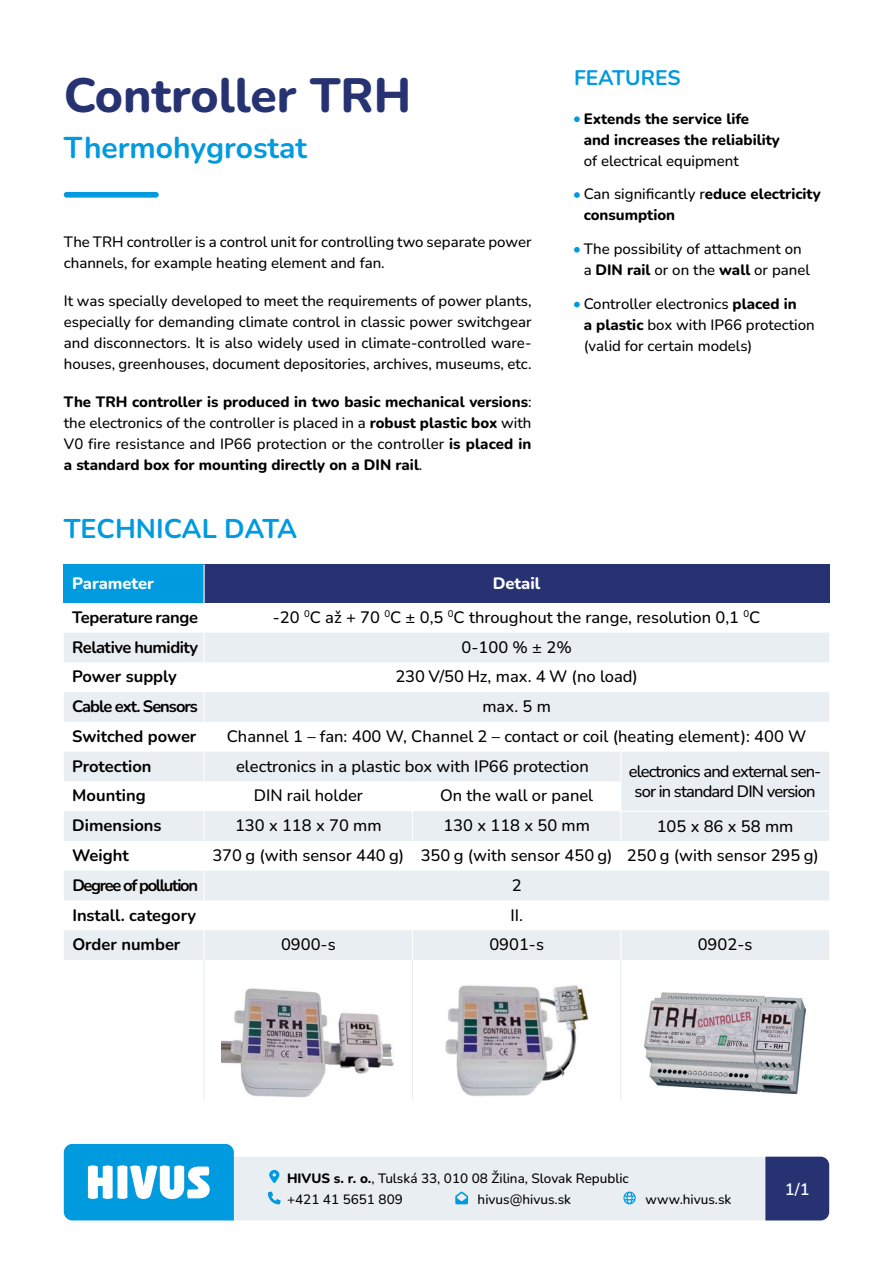
<style>
.page{position:relative;width:893px;height:1263px;background:#fff}
.page>*{position:absolute;margin:0;border:0;box-sizing:border-box;transform-origin:0 0}
.t1{font:800 48px "Nunito";color:#263272}
.t2{font:700 30px "Nunito";color:#009adf}
.t3{font:700 27px "Nunito";color:#009adf}
.t4{font:700 21px "Nunito";color:#009adf}
.t5{font:500 16.5px "Nunito";color:#000}
.t6{font:700 16.5px "Nunito";letter-spacing:-.01em;color:#000}
.t7{font:500 16.5px "Nunito";letter-spacing:-.05em;color:#000}
.t8{font:700 16.5px "Nunito";letter-spacing:-.08em;color:#000}
.t9{font:700 16.5px "Nunito";letter-spacing:-.03em;color:#000}
.t10{font:700 16.5px "Nunito";letter-spacing:-.06em;color:#000}
.t11{font:800 16.5px "Nunito";color:#fff}
.t12{font:600 16.5px "Nunito";color:#fff}
.t13{font:500 15px/21px "Nunito";color:#000}
.t14{font:800 15px/21px "Nunito";color:#000}
.t15{font:500 13.5px "Nunito";color:#000}
.s1{font-weight:500}
.s2{font-weight:800}
</style>
<div class="page">
<svg style="left:574px;top:116px;width:6px;height:6px"></svg>
<svg style="left:574px;top:192px;width:6px;height:6px"></svg>
<svg style="left:574px;top:247px;width:6px;height:6px"></svg>
<svg style="left:574px;top:302px;width:6px;height:5px"></svg>
<div style="left:64px;top:192px;width:95px;height:6px;background:#009adf;border-radius:3px"></div>
<div style="left:219px;top:1157px;width:610px;height:63px;background:#e9eef2;border-radius:9px"></div>
<svg style="left:64px;top:1144px;width:170px;height:76px"></svg>
<svg style="left:268px;top:1191px;width:13px;height:13px"></svg>
<svg style="left:455px;top:1191px;width:13px;height:13px"></svg>
<svg style="left:623px;top:1191px;width:13px;height:13px"></svg>
<div style="left:765px;top:1157px;width:64px;height:63px;background:#263272"></div>
<svg style="left:269px;top:1170px;width:10px;height:13px"></svg>
<div style="left:64px;top:564px;width:140px;height:39px;background:#009adf"></div>
<div style="left:204px;top:564px;width:625px;height:39px;background:#263272"></div>
<svg style="left:64px;top:633px;width:765px;height:327px;fill:#e9eef2"></svg>
<hr style="left:204px;top:564px;width:1px;height:39px;background:#fff">
<svg style="left:204px;top:633px;width:1px;height:29px"></svg>
<hr style="left:204px;top:662px;width:1px;height:30px;background:#fff">
<hr style="left:204px;top:692px;width:1px;height:30px;background:#fff">
<hr style="left:204px;top:722px;width:1px;height:30px;background:#fff">
<svg style="left:204px;top:752px;width:1px;height:29px"></svg>
<svg style="left:620px;top:752px;width:1px;height:29px"></svg>
<hr style="left:204px;top:781px;width:1px;height:30px;background:#fff">
<hr style="left:412px;top:781px;width:1px;height:30px;background:#fff">
<hr style="left:620px;top:781px;width:1px;height:30px;background:#fff">
<hr style="left:204px;top:811px;width:1px;height:30px;background:#fff">
<hr style="left:412px;top:811px;width:1px;height:30px;background:#fff">
<svg style="left:620px;top:812px;width:1px;height:29px"></svg>
<hr style="left:204px;top:841px;width:1px;height:30px;background:#fff">
<hr style="left:412px;top:841px;width:1px;height:30px;background:#fff">
<hr style="left:620px;top:841px;width:1px;height:30px;background:#fff">
<svg style="left:204px;top:871px;width:1px;height:29px"></svg>
<hr style="left:204px;top:900px;width:1px;height:30px;background:#fff">
<hr style="left:204px;top:930px;width:1px;height:30px;background:#fff">
<hr style="left:412px;top:930px;width:1px;height:30px;background:#fff">
<hr style="left:620px;top:930px;width:1px;height:30px;background:#fff">
<hr style="left:620px;top:811px;width:209px;height:1px;background:#fff">
<hr style="left:204px;top:960px;width:1px;height:140px;background:#e9eef2">
<hr style="left:412px;top:960px;width:1px;height:140px;background:#e9eef2">
<hr style="left:620px;top:960px;width:1px;height:140px;background:#e9eef2">
<img style="left:644px;top:993px;width:162px;height:100px">
<img style="left:222px;top:988px;width:172px;height:110px">
<img style="left:445px;top:985px;width:144px;height:111px">
<h1 class="t1" style="left:64px;top:62px;width:349px">Controller TRH</h1>
<h2 class="t2" style="left:64px;top:127px;width:245px">Thermohygrostat</h2>
<p class="t13" style="left:64px;top:231px;width:469px">The TRH controller is a control unit for controlling two separate power channels, for example heating element and fan.</p>
<p class="t13" style="left:64px;top:290px;width:469px;text-align:justify">It was specially developed to meet the requirements of power plants, especially for demanding climate control in classic power switchgear and disconnectors. It is also widely used in climate-controlled ware&shy;houses, greenhouses, document depositories, archives, museums, etc.</p>
<p class="t14" style="left:64px;top:391px;width:469px;text-align:justify">The TRH controller is produced in two basic mechanical versions<span class="s1">: the electronics of the controller is placed in a</span> robust plastic box <span class="s1">with V0 fire resistance and IP66 protection or the controller</span> is placed in a standard box for mounting directly on a DIN rail<span class="s1">.</span></p>
<h3 class="t4" style="left:574px;top:63px;width:108px">FEATURES</h3>
<p class="t14" style="left:584px;top:107px;width:198px">Extends the service life<br>and increases the reliability</p>
<p class="t13" style="left:584px;top:149px;width:157px">of electrical equipment</p>
<p class="t14" style="left:584px;top:183px;width:239px"><span class="s1">Can significantly r</span>educe electricity consumption</p>
<p class="t13" style="left:584px;top:238px;width:228px">The possibility of attachment on a <span class="s2">DIN rail</span> or on the <span class="s2">wall</span> or panel</p>
<p class="t13" style="left:584px;top:293px;width:233px">Controller electronics <span class="s2">placed in<br>a plastic</span> box with IP66 protection (valid for certain models)</p>
<h3 class="t3" style="left:64px;top:509px;width:235px">TECHNICAL DATA</h3>
<p class="t11" style="left:72px;top:572px;width:83px">Parameter</p>
<p class="t11" style="left:493px;top:572px;width:49px">Detail</p>
<p class="t6" style="left:72px;top:606px;width:127px">Teperature range</p>
<p class="t5" style="left:273px;top:606px;width:489px">-20 <sup>0</sup>C až + 70 <sup>0</sup>C ± 0,5 <sup>0</sup>C throughout the range, resolution 0,1 <sup>0</sup>C</p>
<p class="t9" style="left:72px;top:635px;width:127px">Relative humidity</p>
<p class="t5" style="left:462px;top:635px;width:112px">0-100 % ± 2%</p>
<p class="t6" style="left:72px;top:665px;width:106px">Power supply</p>
<p class="t5" style="left:395px;top:665px;width:244px">230 V/50 Hz, max. 4 W (no load)</p>
<p class="t10" style="left:72px;top:695px;width:127px">Cable ext. Sensors</p>
<p class="t5" style="left:482px;top:695px;width:70px">max. 5 m</p>
<p class="t6" style="left:72px;top:725px;width:126px">Switched power</p>
<p class="t5" style="left:227px;top:725px;width:581px">Channel 1 – fan: 400 W, Channel 2 – contact or coil (heating element): 400 W</p>
<p class="t6" style="left:72px;top:754px;width:81px">Protection</p>
<p class="t5" style="left:236px;top:754px;width:354px">electronics in a plastic box with IP66 protection</p>
<p class="t7" style="left:629px;top:759px;width:194px">electronics and external sen-</p>
<p class="t6" style="left:72px;top:784px;width:75px">Mounting</p>
<p class="t5" style="left:254px;top:784px;width:111px">DIN rail holder</p>
<p class="t5" style="left:440px;top:784px;width:155px">On the wall or panel</p>
<p class="t7" style="left:634px;top:779px;width:183px">sor in standard DIN version</p>
<p class="t6" style="left:72px;top:814px;width:91px">Dimensions</p>
<p class="t5" style="left:235px;top:814px;width:148px">130 x 118 x 70 mm</p>
<p class="t5" style="left:443px;top:814px;width:148px">130 x 118 x 50 mm</p>
<p class="t5" style="left:657px;top:814px;width:138px">105 x 86 x 58 mm</p>
<p class="t6" style="left:72px;top:844px;width:58px">Weight</p>
<p class="t5" style="left:212px;top:844px;width:608px">370 g (with sensor 440 g) 350 g (with sensor 450 g) 250 g (with sensor 295 g)</p>
<p class="t8" style="left:72px;top:874px;width:127px">Degree of pollution</p>
<p class="t5" style="left:512px;top:874px;width:11px">2</p>
<p class="t6" style="left:72px;top:903px;width:125px">Install. category</p>
<p class="t5" style="left:510px;top:903px;width:14px">II.</p>
<p class="t6" style="left:72px;top:933px;width:110px">Order number</p>
<p class="t5" style="left:281px;top:933px;width:56px">0900-s</p>
<p class="t5" style="left:489px;top:933px;width:56px">0901-s</p>
<p class="t5" style="left:698px;top:933px;width:56px">0902-s</p>
<p class="t15" style="left:287px;top:1169px;width:343px"><span class="s2">HIVUS s. r. o.</span>, Tulská 33, 010 08 Žilina, Slovak Republic</p>
<p class="t15" style="left:287px;top:1190px;width:117px">+421 41 5651 809</p>
<p class="t15" style="left:478px;top:1190px;width:95px">hivus@hivus.sk</p>
<p class="t15" style="left:645px;top:1190px;width:87px">www.hivus.sk</p>
<p class="t12" style="left:785px;top:1177px;width:26px">1/1</p>
</div>
